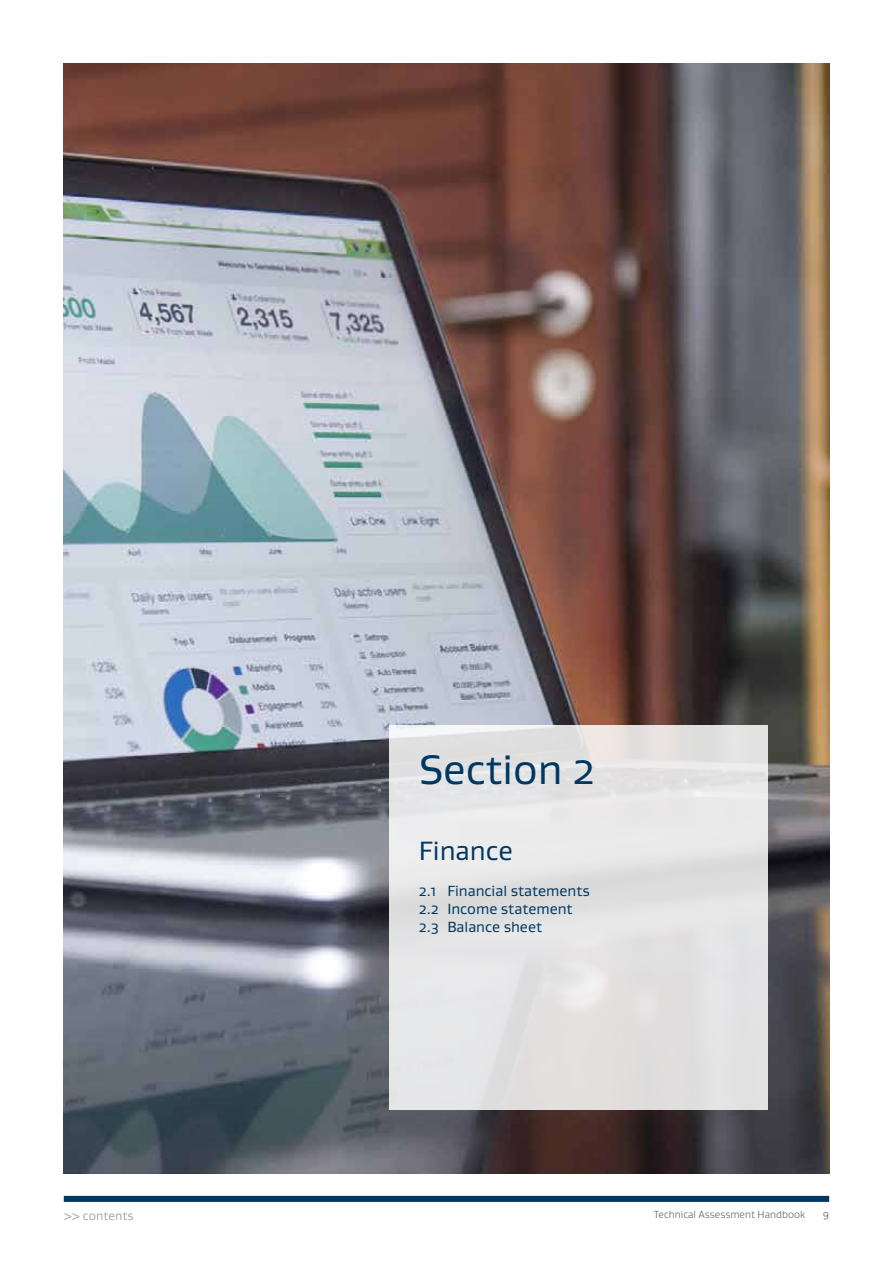
<style>
.page{position:relative;width:893px;height:1263px;background:#fff}
.page>*{position:absolute;margin:0;border:0;box-sizing:border-box;transform-origin:0 0}
.t1{font:42px "Gustan";color:#003862}
.t2{font:27px "Gustan";color:#003862}
.t3{font:15px/18px "Gustan";color:#003862}
.t4{font:12.45px "Gustan";color:#a7a9ac}
.t5{font:300 10.5px "Gustan";color:#58595b}
.t6{font:10.5px "Gustan";color:#77787b}
</style>
<div class="page">
<div style="left:64px;top:1196px;width:765px;height:6px;background:#003862"></div>
<img style="left:64px;top:64px;width:765px;height:1109px">
<div style="left:389px;top:725px;width:378px;height:385px;background:#e4e3e4"></div>
<h1 class="t1" style="left:419px;top:742px;width:178px">Section 2</h1>
<h2 class="t2" style="left:419px;top:834px;width:96px">Finance</h2>
<p class="t3" style="left:419px;top:882px;width:172px">2.1 Financial statements<br>2.2 Income statement<br>2.3 Balance sheet</p>
<p class="t4" style="left:64px;top:1208px;width:71px">&gt;&gt; contents</p>
<p class="t5" style="left:654px;top:1207px;width:153px">Technical Assessment Handbook</p>
<p class="t6" style="left:823px;top:1208px;width:8px">9</p>
</div>
